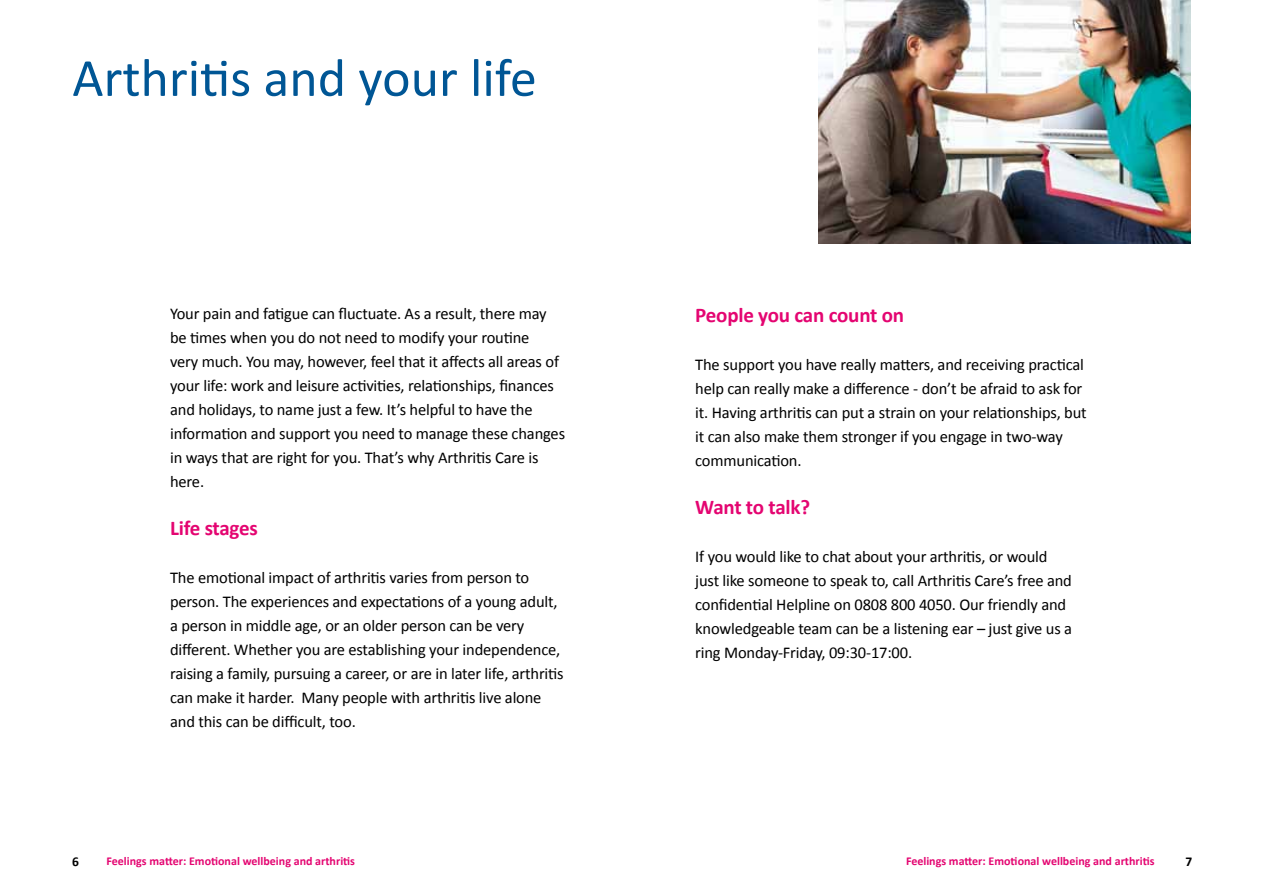
<style>
.page{position:relative;width:1263px;height:893px;background:#fff}
.page>*{position:absolute;margin:0;border:0;box-sizing:border-box;transform-origin:0 0}
.t1{font:54px "Calibri";color:#005695}
.t2{font:700 21px "Calibri";letter-spacing:-.01em;color:#e40571}
.t3{font:16.5px/24px "Calibri";letter-spacing:-.01em;color:#000}
.t4{font:700 13.5px "Calibri";color:#000}
.t5{font:700 12px "Calibri";color:#e40571}
</style>
<div class="page">
<img style="left:818px;top:0;width:373px;height:244px">
<h1 class="t1" style="left:72px;top:44px;width:466px">Arthritis and your life</h1>
<p class="t3" style="left:170px;top:301px;width:397px">Your pain and fatigue can fluctuate. As a result, there may be times when you do not need to modify your routine<br>very much. You may, however, feel that it affects all areas of your life: work and leisure activities, relationships, finances and holidays, to name just a few. It’s helpful to have the information and support you need to manage these changes in ways that are right for you. That’s why Arthritis Care is here.</p>
<p class="t2" style="left:170px;top:514px;width:89px">Life stages</p>
<p class="t3" style="left:170px;top:565px;width:395px">The emotional impact of arthritis varies from person to person. The experiences and expectations of a young adult, a person in middle age, or an older person can be very different. Whether you are establishing your independence, raising a family, pursuing a career, or are in later life, arthritis can make it harder. Many people with arthritis live alone and this can be difficult, too.</p>
<p class="t2" style="left:695px;top:302px;width:210px">People you can count on</p>
<p class="t3" style="left:695px;top:352px;width:393px">The support you have really matters, and receiving practical help can really make a difference - don’t be afraid to ask for it. Having arthritis can put a strain on your relationships, but it can also make them stronger if you engage in two-way communication.</p>
<p class="t2" style="left:695px;top:494px;width:116px">Want to talk?</p>
<p class="t3" style="left:695px;top:544px;width:378px">If you would like to chat about your arthritis, or would just like someone to speak to, call Arthritis Care’s free and confidential Helpline on 0808 800 4050. Our friendly and knowledgeable team can be a listening ear – just give us a ring Monday-Friday, 09:30-17:00.</p>
<p class="t4" style="left:72px;top:853px;width:8px">6</p>
<p class="t5" style="left:107px;top:853px;width:250px">Feelings matter: Emotional wellbeing and arthritis</p>
<p class="t5" style="left:906px;top:853px;width:250px">Feelings matter: Emotional wellbeing and arthritis</p>
<p class="t4" style="left:1185px;top:853px;width:8px">7</p>
</div>
